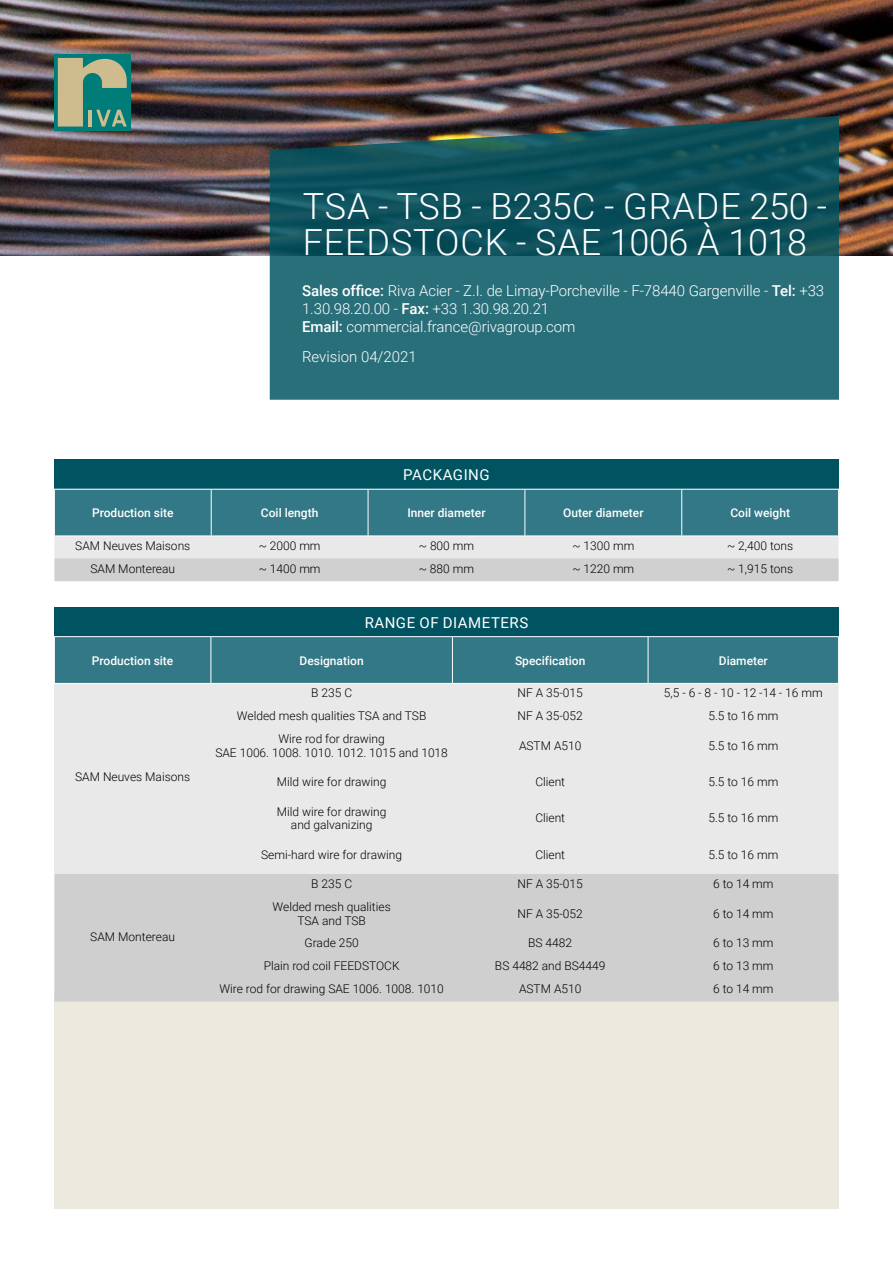
<style>
.page{position:relative;width:893px;height:1263px;background:#fff}
.page>*{position:absolute;margin:0;border:0;box-sizing:border-box;transform-origin:0 0}
.t1{font:300 36px/36px "Roboto";letter-spacing:.02em;color:#fff}
.t2{font:300 15px/18px "Roboto";letter-spacing:-.005em;color:#fff}
.t3{font:15px "Roboto";letter-spacing:.035em;color:#fff}
.t4{font:300 12px/13.5px "Roboto";color:#000;text-align:center}
.t5{font:500 12px "Roboto";color:#fff}
.s1{font-weight:500}
</style>
<div class="page">
<img style="left:0;top:0;width:893px;height:255px">
<svg style="left:270px;top:116px;width:569px;height:284px;background:#205f69"></svg>
<div style="left:54px;top:54px;width:77px;height:76px;background:#007d78"></div>
<svg style="left:58px;top:58px;width:69px;height:69px"></svg>
<div style="left:54px;top:992px;width:785px;height:217px;background:#eceade"></div>
<div style="left:54px;top:459px;width:785px;height:30px;background:#005461"></div>
<svg style="left:54px;top:490px;width:785px;height:91px;background:#87aab1"></svg>
<hr style="left:368px;top:489px;width:1px;height:47px;background:#fff">
<hr style="left:54px;top:489px;width:1px;height:47px;background:#fff">
<hr style="left:211px;top:489px;width:1px;height:47px;background:#fff">
<hr style="left:54px;top:536px;width:157px;height:1px;background:#fff">
<hr style="left:211px;top:536px;width:157px;height:1px;background:#fff">
<hr style="left:368px;top:536px;width:157px;height:1px;background:#fff">
<hr style="left:525px;top:536px;width:157px;height:1px;background:#fff">
<hr style="left:838px;top:489px;width:1px;height:47px;background:#fff">
<hr style="left:524px;top:489px;width:1px;height:47px;background:#fff">
<hr style="left:681px;top:489px;width:1px;height:47px;background:#fff">
<hr style="left:682px;top:536px;width:157px;height:1px;background:#fff">
<div style="left:54px;top:607px;width:785px;height:29px;background:#005461"></div>
<div style="left:55px;top:637px;width:783px;height:46px;background:#337886"></div>
<div style="left:54px;top:683px;width:157px;height:191px;background:#e9e9e9"></div>
<div style="left:211px;top:684px;width:628px;height:190px;background:#e8e9e8"></div>
<div style="left:54px;top:874px;width:785px;height:127px;background:#cfcfcf"></div>
<hr style="left:452px;top:637px;width:1px;height:46px;background:#fff">
<hr style="left:211px;top:637px;width:1px;height:46px;background:#fff">
<hr style="left:54px;top:683px;width:157px;height:1px;background:#fff">
<hr style="left:648px;top:637px;width:1px;height:46px;background:#fff">
<h1 class="t1" style="left:303px;top:187px;width:526px">TSA - TSB - B235C - GRADE 250 -<br>FEEDSTOCK - SAE 1006 À 1018</h1>
<p class="t2" style="left:302px;top:281px;width:524px"><span class="s1">Sales office:</span> Riva Acier - Z.I. de Limay-Porcheville - F-78440 Gargenville - <span class="s1">Tel:</span> +33<br>1.30.98.20.00 - <span class="s1">Fax:</span> +33 1.30.98.20.21<br><span class="s1">Email:</span> commercial.france@rivagroup.com</p>
<p class="t2" style="left:302px;top:347px;width:116px">Revision 04/2021</p>
<p class="t3" style="left:403px;top:464px;width:88px">PACKAGING</p>
<p class="t5" style="left:92px;top:504px;width:83px">Production site</p>
<p class="t5" style="left:261px;top:504px;width:59px">Coil length</p>
<p class="t5" style="left:407px;top:504px;width:80px">Inner diameter</p>
<p class="t5" style="left:563px;top:504px;width:82px">Outer diameter</p>
<p class="t5" style="left:730px;top:504px;width:61px">Coil weight</p>
<p class="t4" style="left:75px;top:538px;width:117px">SAM Neuves Maisons</p>
<p class="t4" style="left:259px;top:538px;width:63px">~ 2000 mm</p>
<p class="t4" style="left:419px;top:538px;width:57px">~ 800 mm</p>
<p class="t4" style="left:572px;top:538px;width:63px">~ 1300 mm</p>
<p class="t4" style="left:727px;top:538px;width:68px">~ 2,400 tons</p>
<p class="t4" style="left:90px;top:561px;width:86px">SAM Montereau</p>
<p class="t4" style="left:259px;top:561px;width:63px">~ 1400 mm</p>
<p class="t4" style="left:419px;top:561px;width:57px">~ 880 mm</p>
<p class="t4" style="left:572px;top:561px;width:63px">~ 1220 mm</p>
<p class="t4" style="left:727px;top:561px;width:68px">~ 1,915 tons</p>
<p class="t3" style="left:365px;top:612px;width:165px">RANGE OF DIAMETERS</p>
<p class="t5" style="left:92px;top:652px;width:83px">Production site</p>
<p class="t5" style="left:300px;top:652px;width:66px">Designation</p>
<p class="t5" style="left:515px;top:652px;width:72px">Specification</p>
<p class="t5" style="left:719px;top:652px;width:50px">Diameter</p>
<p class="t4" style="left:75px;top:770px;width:117px">SAM Neuves Maisons</p>
<p class="t4" style="left:90px;top:929px;width:86px">SAM Montereau</p>
<p class="t4" style="left:311px;top:686px;width:42px">B 235 C</p>
<p class="t4" style="left:518px;top:686px;width:67px">NF A 35-015</p>
<p class="t4" style="left:664px;top:686px;width:160px">5,5 - 6 - 8 - 10 - 12 -14 - 16 mm</p>
<p class="t4" style="left:237px;top:709px;width:191px">Welded mesh qualities TSA and TSB</p>
<p class="t4" style="left:518px;top:709px;width:67px">NF A 35-052</p>
<p class="t4" style="left:708px;top:709px;width:71px">5.5 to 16 mm</p>
<p class="t4" style="left:215px;top:731px;width:234px">Wire rod for drawing<br>SAE 1006. 1008. 1010. 1012. 1015 and 1018</p>
<p class="t4" style="left:519px;top:738px;width:64px">ASTM A510</p>
<p class="t4" style="left:708px;top:738px;width:71px">5.5 to 16 mm</p>
<p class="t4" style="left:277px;top:775px;width:111px">Mild wire for drawing</p>
<p class="t4" style="left:535px;top:775px;width:31px">Client</p>
<p class="t4" style="left:708px;top:775px;width:71px">5.5 to 16 mm</p>
<p class="t4" style="left:277px;top:804px;width:111px">Mild wire for drawing and galvanizing</p>
<p class="t4" style="left:535px;top:811px;width:31px">Client</p>
<p class="t4" style="left:708px;top:811px;width:71px">5.5 to 16 mm</p>
<p class="t4" style="left:261px;top:847px;width:142px">Semi-hard wire for drawing</p>
<p class="t4" style="left:535px;top:847px;width:31px">Client</p>
<p class="t4" style="left:708px;top:847px;width:71px">5.5 to 16 mm</p>
<p class="t4" style="left:311px;top:877px;width:42px">B 235 C</p>
<p class="t4" style="left:518px;top:877px;width:67px">NF A 35-015</p>
<p class="t4" style="left:713px;top:877px;width:62px">6 to 14 mm</p>
<p class="t4" style="left:273px;top:900px;width:120px">Welded mesh qualities<br>TSA and TSB</p>
<p class="t4" style="left:518px;top:906px;width:67px">NF A 35-052</p>
<p class="t4" style="left:713px;top:906px;width:62px">6 to 14 mm</p>
<p class="t4" style="left:305px;top:936px;width:56px">Grade 250</p>
<p class="t4" style="left:528px;top:936px;width:45px">BS 4482</p>
<p class="t4" style="left:713px;top:936px;width:62px">6 to 13 mm</p>
<p class="t4" style="left:264px;top:959px;width:137px">Plain rod coil FEEDSTOCK</p>
<p class="t4" style="left:495px;top:959px;width:112px">BS 4482 and BS4449</p>
<p class="t4" style="left:713px;top:959px;width:62px">6 to 13 mm</p>
<p class="t4" style="left:219px;top:982px;width:226px">Wire rod for drawing SAE 1006. 1008. 1010</p>
<p class="t4" style="left:519px;top:982px;width:64px">ASTM A510</p>
<p class="t4" style="left:713px;top:982px;width:62px">6 to 14 mm</p>
</div>
